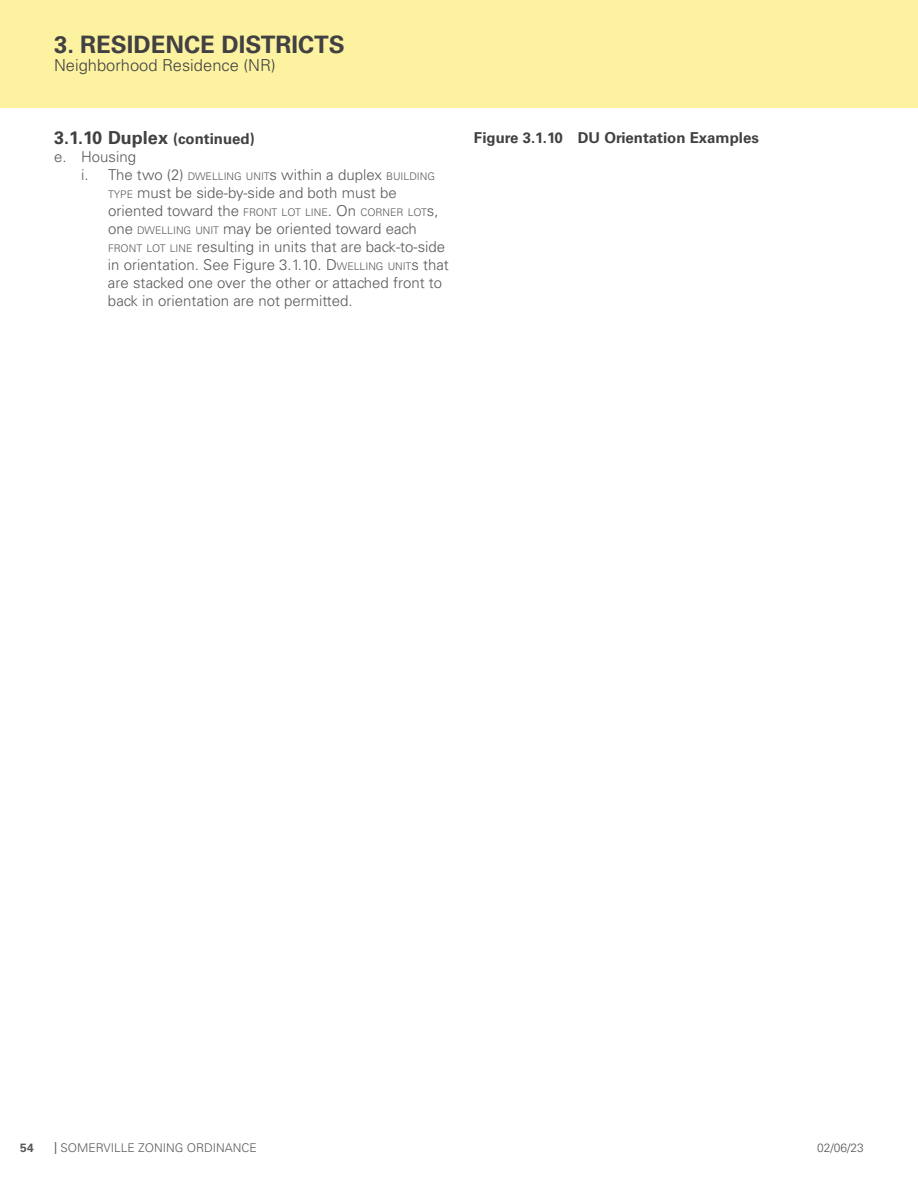
<style>
.page{position:relative;width:918px;height:1188px;background:#fff}
.page>*{position:absolute;margin:0;border:0;box-sizing:border-box;transform-origin:0 0}
.t1{font:700 24px "Univers LT Std";color:#414042}
.t2{font:700 18px "Univers LT Std";color:#414042}
.t3{font:300 16.5px "Univers LT Std";color:#414042}
.t4{font:300 15px "Univers LT Std";color:#58595b}
.t5{font:700 15px "Univers LT Std";color:#414042}
.t6{font:300 12px "Univers LT Std";color:#58595b}
.t7{font:700 12px "Univers LT Std";color:#58595b}
.s1{font-size:15px}
.s2{font-size:10.5px}
.s3{font-style:inherit}
.s4{font-weight:400}
</style>
<div class="page">
<div style="left:0;top:0;width:918px;height:108px;background:#fcf2a0"></div>
<h1 class="t1" style="left:54px;top:31px;width:58px">3. Residence</h1>
<h1 class="t1" style="left:221px;top:31px;width:32px">Districts</h1>
<p class="t3" style="left:54px;top:56px;width:223px">Neighborhood Residence (NR)</p>
<p class="t2" style="left:54px;top:127px;width:202px">3.1.10 Duplex <span class="s1">(continued)</span></p>
<p class="t4" style="left:54px;top:148px;width:84px">e. Housing</p>
<p class="t4" style="left:81px;top:166px;width:356px">i. The two (2) <span class="s2">DWELLING UNIT</span>s within a duplex <span class="s2">BUILDING</span></p>
<p class="t4" style="left:108px;top:184px;width:290px"><span class="s2">TYPE</span> must be side-by-side and both must be</p>
<p class="t4" style="left:108px;top:202px;width:332px">oriented toward the <span class="s2">FRONT LOT LINE</span>. On <span class="s2">CORNER LOT</span>s,</p>
<p class="t4" style="left:108px;top:220px;width:310px">one <span class="s2">DWELLING UNIT</span> may be oriented toward each</p>
<p class="t4" style="left:108px;top:238px;width:339px"><span class="s2">FRONT LOT LINE</span> resulting in units that are back-to-side</p>
<p class="t4" style="left:108px;top:256px;width:342px">in orientation. See Figure 3.1.10. <span class="s3">D</span><span class="s2">WELLING UNIT</span>s that</p>
<p class="t4" style="left:108px;top:274px;width:336px">are stacked one over the other or attached front to</p>
<p class="t4" style="left:108px;top:292px;width:246px">back in orientation are not permitted.</p>
<p class="t5" style="left:474px;top:129px;width:286px">Figure 3.1.10 DU Orientation Examples</p>
<p class="t7" style="left:20px;top:1141px;width:15px">54</p>
<p class="t6" style="left:54px;top:1141px;width:204px"><span class="s4">|</span> SOMERVILLE ZONING ORDINANCE</p>
<p class="t6" style="left:817px;top:1140px;width:48px">02/06/23</p>
</div>
